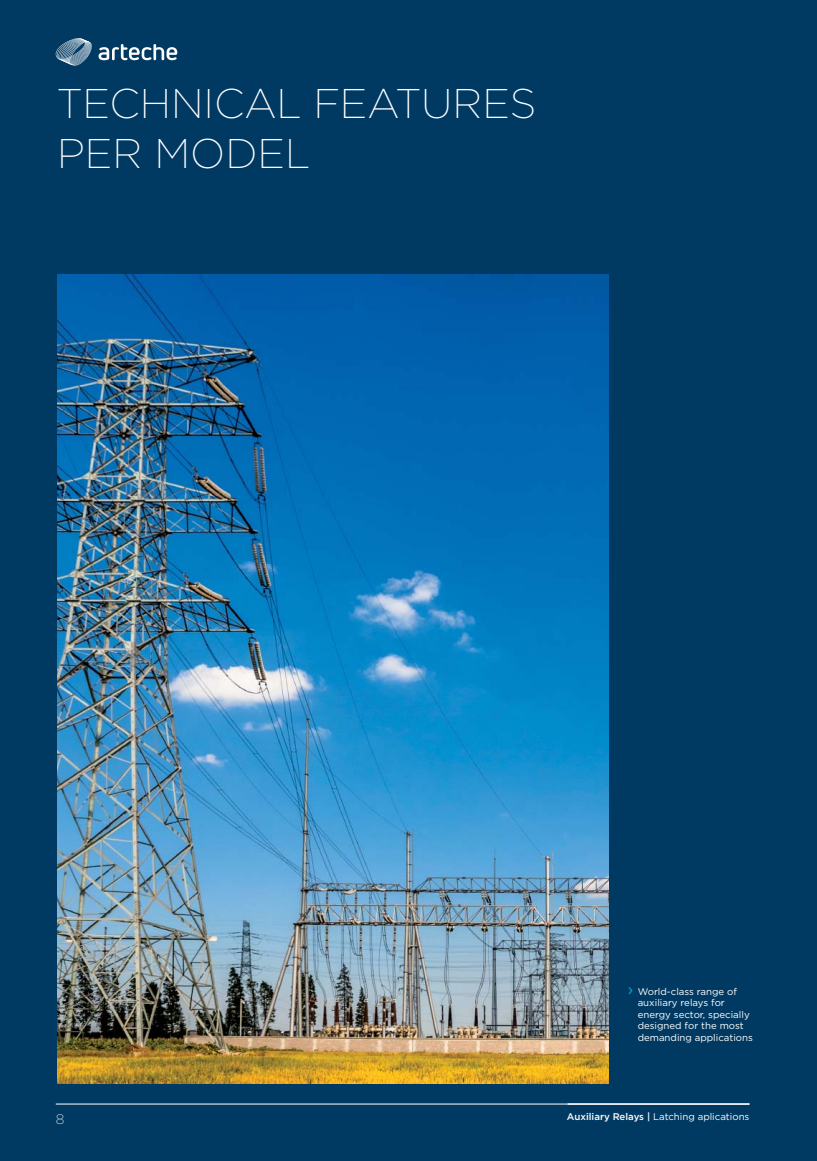
<style>
.page{position:relative;width:817px;height:1161px;background:#fff}
.page>*{position:absolute;margin:0;border:0;box-sizing:border-box;transform-origin:0 0}
.t1{font:200 41.4px/49.8px "Gotham";color:#fff}
.t2{font:200 13.8px "Gotham";color:#fff}
.t3{font:9.6px/11.6px "Gotham";color:#fff}
.s1{font-size:16.65px;color:#00a8cb}
.s2{font-weight:500}
</style>
<div class="page">
<div style="left:0;top:0;width:816px;height:1161px;background:#003a63"></div>
<hr style="left:56px;top:1104px;width:693px;height:1px;background:#fff">
<hr style="left:567px;top:1103px;width:182px;height:2px;background:#fff">
<svg style="left:98px;top:44px;width:79px;height:16px"></svg>
<svg style="left:56px;top:38px;width:36px;height:28px"></svg>
<img style="left:57px;top:274px;width:551px;height:810px">
<h1 class="t1" style="left:57px;top:84px;width:480px">TECHNICAL FEATURES<br>PER MODEL</h1>
<p class="t3" style="left:637px;top:986px;width:117px;text-indent:-10px"><span class="s1">›</span> World-class range of auxiliary relays for energy sector, specially designed for the most demanding applications</p>
<h2 class="t2" style="left:56px;top:1113px;width:10px">8</h2>
<p class="t3" style="left:566px;top:1112px;width:184px"><span class="s2">Auxiliary Relays |</span> Latching aplications</p>
</div>
